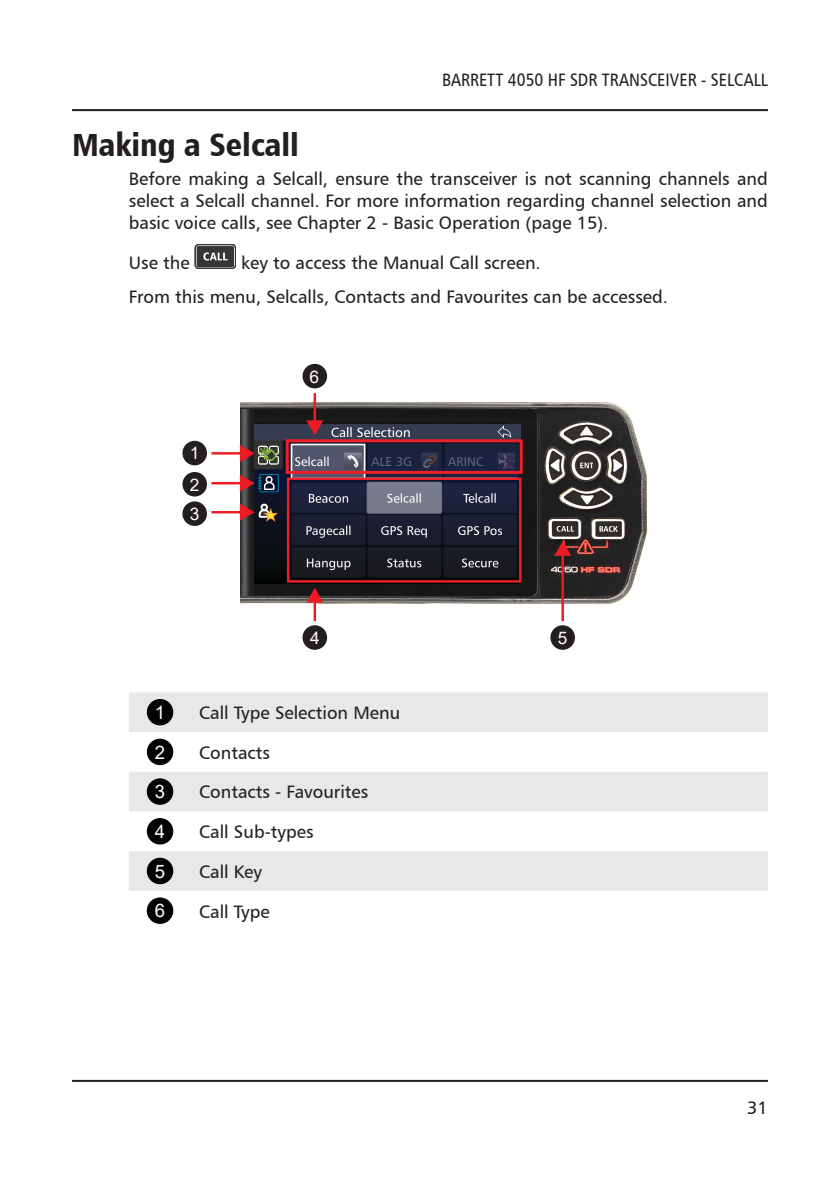
<style>
.page{position:relative;width:840px;height:1191px;background:#fff}
.page>*{position:absolute;margin:0;border:0;box-sizing:border-box;transform-origin:0 0}
.Heading_1{font:32px "Humanist 777 BT Black Condensed B";color:#231f20}
.t1{font:18.6px "Arial";color:#fff}
.Body_Text{font:18px/21.6px "Humanist 777 BT Roman B";color:#231f20;text-align:justify}
.Table_Row{font:18px "Humanist 777 BT Roman B";color:#231f20}
.t2{font:18px "Humanist 777 BT Roman Condensed B";color:#231f20}
.t3{font:17.4px/31.2px "Arial";color:#fff}
</style>
<div class="page">
<hr style="left:72px;top:109px;width:695px;height:2px;background:#231f20">
<hr style="left:72px;top:1079px;width:695px;height:2px;background:#231f20">
<svg style="left:195px;top:244px;width:41px;height:25px"></svg>
<svg style="left:129px;top:692px;width:638px;height:199px;fill:#e7e8e8"></svg>
<div style="left:147px;top:699px;width:26px;height:26px;background:#020304;border-radius:50%"></div>
<div style="left:147px;top:738px;width:26px;height:27px;background:#020304;border-radius:50%"></div>
<div style="left:147px;top:778px;width:26px;height:27px;background:#020304;border-radius:50%"></div>
<div style="left:147px;top:818px;width:26px;height:26px;background:#020304;border-radius:50%"></div>
<div style="left:147px;top:857px;width:26px;height:27px;background:#020304;border-radius:50%"></div>
<div style="left:147px;top:897px;width:26px;height:27px;background:#020304;border-radius:50%"></div>
<img style="left:240px;top:403px;width:408px;height:210px">
<div style="left:182px;top:441px;width:25px;height:24px;background:#231f20;border-radius:50%"></div>
<div style="left:182px;top:472px;width:25px;height:24px;background:#231f20;border-radius:50%"></div>
<div style="left:182px;top:501px;width:25px;height:25px;background:#231f20;border-radius:50%"></div>
<div style="left:302px;top:625px;width:25px;height:25px;background:#231f20;border-radius:50%"></div>
<div style="left:302px;top:364px;width:25px;height:24px;background:#231f20;border-radius:50%"></div>
<svg style="left:240px;top:409px;width:13px;height:186px;background:#3b3b3c"></svg>
<hr style="left:211px;top:452px;width:31px;height:2px;background:#ed1c24">
<svg style="left:240px;top:445px;width:14px;height:17px"></svg>
<hr style="left:211px;top:482px;width:31px;height:2px;background:#ed1c24">
<svg style="left:240px;top:474px;width:14px;height:18px"></svg>
<img style="left:254px;top:424px;width:266px;height:159px">
<hr style="left:211px;top:511px;width:31px;height:2px;background:#ed1c24">
<svg style="left:240px;top:503px;width:14px;height:18px"></svg>
<div style="left:285px;top:439px;width:237px;height:35px;border:3px solid #ed2027"></div>
<div style="left:287px;top:477px;width:234px;height:105px;border:2px solid #ed2027"></div>
<hr style="left:313px;top:600px;width:3px;height:21px;background:#ed1c24">
<svg style="left:306px;top:588px;width:17px;height:14px"></svg>
<div style="left:550px;top:625px;width:24px;height:25px;background:#231f20;border-radius:50%"></div>
<hr style="left:313px;top:393px;width:3px;height:30px;background:#ed1c24">
<svg style="left:306px;top:420px;width:17px;height:15px"></svg>
<hr style="left:561px;top:553px;width:2px;height:68px;background:#ed1c24">
<svg style="left:554px;top:541px;width:17px;height:15px"></svg>
<p class="t2" style="left:442px;top:68px;width:327px">BARRETT 4050 HF SDR TRANSCEIVER - SELCALL</p>
<p class="Heading_1" style="left:72px;top:124px;width:228px">Making a Selcall</p>
<p class="Body_Text" style="left:129px;top:168px;width:640px">Before making a Selcall, ensure the transceiver is not scanning channels and select a Selcall channel. For more information regarding channel selection and basic voice calls, see Chapter 2 - Basic Operation (page 15).</p>
<p class="Body_Text" style="left:129px;top:251px;width:62px">Use the</p>
<p class="Body_Text" style="left:241px;top:251px;width:301px">key to access the Manual Call screen.</p>
<p class="Body_Text" style="left:129px;top:285px;width:540px">From this menu, Selcalls, Contacts and Favourites can be accessed.</p>
<p class="t3" style="left:190px;top:437px;width:11px">1<br>2</p>
<p class="t3" style="left:190px;top:498px;width:11px">3</p>
<p class="t3" style="left:309px;top:361px;width:11px">6</p>
<p class="t3" style="left:310px;top:622px;width:11px">4</p>
<p class="t1" style="left:155px;top:699px;width:12px">1</p>
<p class="Table_Row" style="left:199px;top:701px;width:202px">Call Type Selection Menu</p>
<p class="t1" style="left:155px;top:739px;width:12px">2</p>
<p class="Table_Row" style="left:199px;top:741px;width:72px">Contacts</p>
<p class="t1" style="left:155px;top:779px;width:12px">3</p>
<p class="Table_Row" style="left:199px;top:781px;width:170px">Contacts - Favourites</p>
<p class="t1" style="left:155px;top:818px;width:12px">4</p>
<p class="Table_Row" style="left:199px;top:820px;width:116px">Call Sub-types</p>
<p class="t1" style="left:155px;top:858px;width:12px">5</p>
<p class="Table_Row" style="left:199px;top:860px;width:64px">Call Key</p>
<p class="t1" style="left:155px;top:898px;width:12px">6</p>
<p class="Table_Row" style="left:199px;top:900px;width:72px">Call Type</p>
<p class="t3" style="left:557px;top:622px;width:11px">5</p>
<p class="Body_Text" style="left:746px;top:1096px;width:22px">31</p>
</div>
